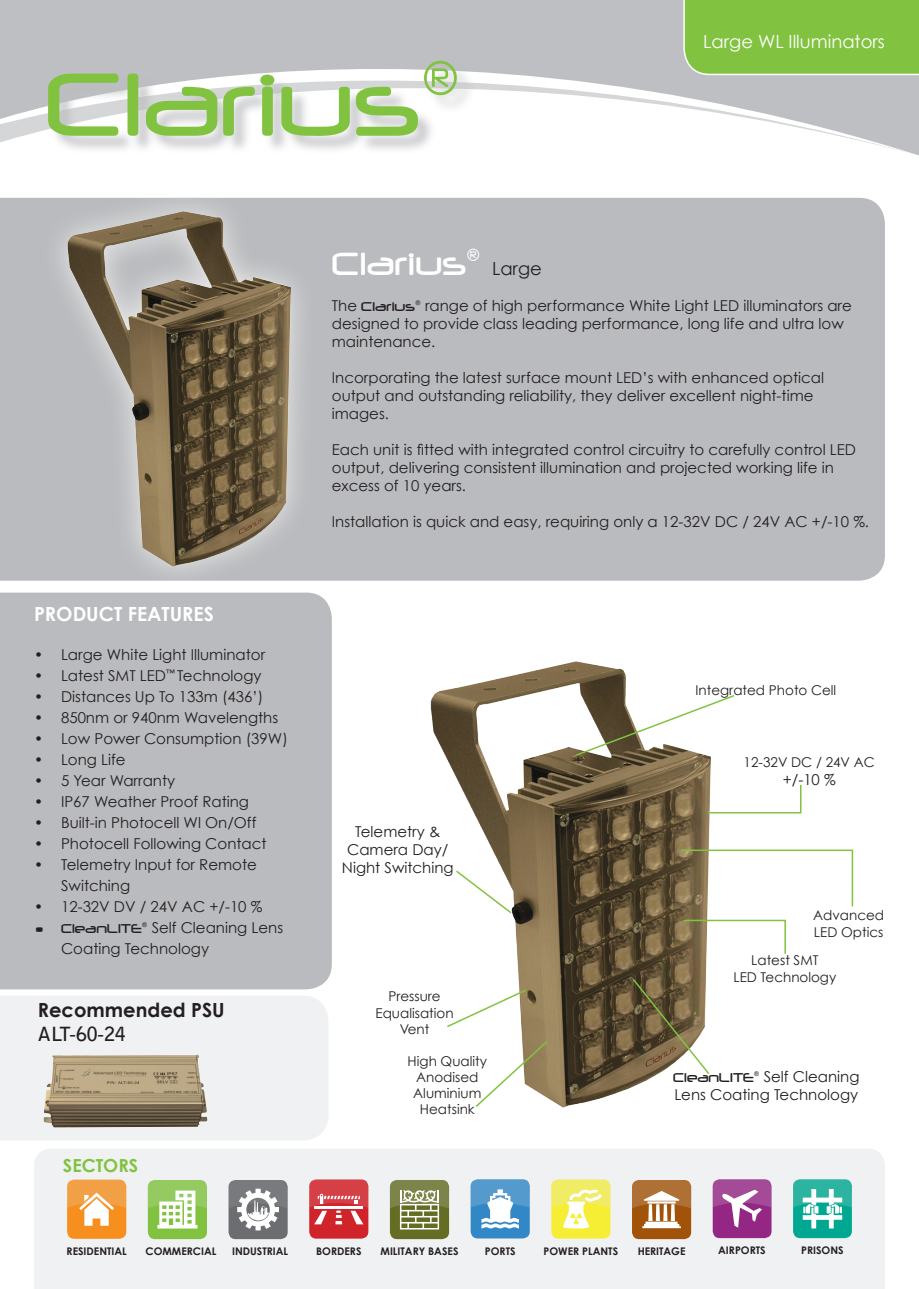
<style>
.page{position:relative;width:919px;height:1289px;background:#fff}
.page>*{position:absolute;margin:0;border:0;box-sizing:border-box;transform-origin:0 0}
.t1{font:104.55px "Neuropol";color:#81c340}
.t2{font:37.5px "Neuropol";color:#fff}
.t3{font:700 19.5px "Century Gothic";color:#fff}
.t4{font:700 19.5px "Century Gothic";color:#231f20}
.t5{font:700 19.5px "Bell Gothic BT";color:#231f20}
.t6{font:18px "Century Gothic";color:#fff}
.t7{font:700 18px "Century Gothic";color:#81c340}
.t8{font:18px "Century Gothic";color:#231f20}
.t9{font:15px/18px "Century Gothic";color:#231f20}
.t10{font:13.5px/16.2px "Century Gothic";color:#231f20;text-align:center}
.t11{font:700 10.5px "Century Gothic";color:#231f20}
.s1{font-family:"Neuropol"}
</style>
<div class="page">
<img style="left:430px;top:661px;width:280px;height:445px">
<div style="left:0;top:198px;width:884px;height:382px;background:#babbbe"></div>
<div style="left:0;top:592px;width:332px;height:397px;background:#babbbe"></div>
<svg style="left:574px;top:693px;width:161px;height:64px"></svg>
<svg style="left:474px;top:1039px;width:74px;height:68px"></svg>
<svg style="left:631px;top:977px;width:79px;height:98px"></svg>
<svg style="left:681px;top:918px;width:105px;height:37px"></svg>
<svg style="left:679px;top:848px;width:174px;height:59px"></svg>
<svg style="left:706px;top:783px;width:96px;height:31px"></svg>
<svg style="left:445px;top:988px;width:83px;height:40px"></svg>
<svg style="left:454px;top:869px;width:59px;height:45px"></svg>
<div style="left:41px;top:186px;width:276px;height:405px;background:#fff;opacity:.75"></div>
<img style="left:67px;top:212px;width:223px;height:354px">
<svg style="left:0;top:0;width:918px;height:155px;fill:#bebfc2"></svg>
<div style="left:50px;top:63px;width:425px;height:92px;background:#bcbdc0;opacity:.75"></div>
<div style="left:682px;top:0;width:236px;height:76px;background:#81c340"></div>
<div style="left:34px;top:1149px;width:850px;height:139px;background:#f0f1f2"></div>
<div style="left:67px;top:1179px;width:59px;height:59px;background:#f68f1e;border-radius:7px"></div>
<svg style="left:67px;top:1179px;width:60px;height:46px"></svg>
<div style="left:148px;top:1179px;width:59px;height:60px;background:#81c340;border-radius:7px"></div>
<svg style="left:148px;top:1179px;width:59px;height:49px"></svg>
<div style="left:228px;top:1179px;width:60px;height:60px;background:#6c6d70;border-radius:7px"></div>
<svg style="left:228px;top:1179px;width:60px;height:51px"></svg>
<div style="left:309px;top:1179px;width:59px;height:59px;background:#d1232a;border-radius:7px"></div>
<svg style="left:309px;top:1179px;width:59px;height:45px"></svg>
<div style="left:390px;top:1179px;width:59px;height:60px;background:#646d23;border-radius:7px"></div>
<svg style="left:390px;top:1179px;width:59px;height:50px"></svg>
<div style="left:470px;top:1179px;width:59px;height:59px;background:#3288c7;border-radius:7px"></div>
<svg style="left:470px;top:1179px;width:60px;height:49px"></svg>
<div style="left:551px;top:1179px;width:59px;height:59px;background:#f5ee35;border-radius:7px"></div>
<svg style="left:551px;top:1179px;width:59px;height:49px"></svg>
<div style="left:632px;top:1179px;width:59px;height:60px;background:#a15309;border-radius:7px"></div>
<svg style="left:632px;top:1179px;width:59px;height:49px"></svg>
<div style="left:793px;top:1179px;width:58px;height:59px;background:#00a891;border-radius:7px"></div>
<svg style="left:793px;top:1179px;width:59px;height:49px"></svg>
<div style="left:712px;top:1179px;width:59px;height:59px;background:#942684;border-radius:7px"></div>
<svg style="left:712px;top:1179px;width:59px;height:48px"></svg>
<div style="left:0;top:996px;width:328px;height:144px;background:#f0f1f2"></div>
<img style="left:43px;top:1054px;width:164px;height:73px">
<p class="t1" style="left:46px;top:49px;width:415px">Clarius<sup>®</sup></p>
<p class="t6" style="left:703px;top:30px;width:183px">Large WL Illuminators</p>
<p class="t3" style="left:34px;top:601px;width:181px">PRODUCT FEATURES</p>
<p class="t9" style="left:34px;top:645px;width:233px">• Large White Light Illuminator</p>
<p class="t9" style="left:34px;top:666px;width:229px">• Latest SMT LED<sup>™</sup> Technology</p>
<p class="t9" style="left:34px;top:687px;width:231px">• Distances Up To 133m (436’)</p>
<p class="t9" style="left:34px;top:708px;width:246px">• 850nm or 940nm Wavelengths</p>
<p class="t9" style="left:34px;top:729px;width:255px">• Low Power Consumption (39W)</p>
<p class="t9" style="left:34px;top:750px;width:93px">• Long Life</p>
<p class="t9" style="left:34px;top:771px;width:143px">• 5 Year Warranty</p>
<p class="t9" style="left:34px;top:792px;width:216px">• IP67 Weather Proof Rating</p>
<p class="t9" style="left:34px;top:813px;width:224px">• Built-in Photocell Wl On/Off</p>
<p class="t9" style="left:34px;top:834px;width:234px">• Photocell Following Contact</p>
<p class="t9" style="left:61px;top:853px;width:197px;line-height:21px;text-indent:-27px">• Telemetry Input for Remote<br>Switching</p>
<p class="t9" style="left:34px;top:897px;width:230px">• 12-32V DV / 24V AC +/-10 %</p>
<p class="t9" style="left:61px;top:916px;width:224px;line-height:21px;text-indent:-27px"><span class="s1">• CleanLITE</span><sup>®</sup> Self Cleaning Lens<br>Coating Technology</p>
<p class="t4" style="left:38px;top:997px;width:188px">Recommended PSU</p>
<p class="t5" style="left:38px;top:1020px;width:89px">ALT-60-24</p>
<p class="t7" style="left:63px;top:1154px;width:77px">SECTORS</p>
<p class="t2" style="left:332px;top:244px;width:150px">Clarius<sup>®</sup></p>
<p class="t8" style="left:492px;top:257px;width:51px">Large</p>
<p class="t9" style="left:332px;top:296px;width:521px">The <span class="s1">Clarius</span><sup>®</sup> range of high performance White Light LED illuminators are designed to provide class leading performance, long life and ultra low maintenance.</p>
<p class="t9" style="left:332px;top:368px;width:493px">Incorporating the latest surface mount LED’s with enhanced optical output and outstanding reliability, they deliver excellent night-time images.</p>
<p class="t9" style="left:332px;top:440px;width:525px">Each unit is fitted with integrated control circuitry to carefully control LED output, delivering consistent illumination and projected working life in excess of 10 years.</p>
<p class="t9" style="left:332px;top:512px;width:538px">Installation is quick and easy, requiring only a 12-32V DC / 24V AC +/-10 %.</p>
<p class="t10" style="left:695px;top:681px;width:142px">Integrated Photo Cell</p>
<p class="t9" style="left:342px;top:822px;width:113px;text-align:center">Telemetry &amp;<br>Camera Day/<br>Night Switching</p>
<p class="t10" style="left:375px;top:988px;width:80px">Pressure<br>Equalisation<br>Vent</p>
<p class="t10" style="left:407px;top:1052px;width:81px">High Quality<br>Anodised<br>Aluminium<br>Heatsink</p>
<p class="t10" style="left:743px;top:753px;width:133px">12-32V DC / 24V AC</p>
<p class="t9" style="left:782px;top:770px;width:55px">+/-10 %</p>
<p class="t10" style="left:813px;top:907px;width:72px;text-align:left">Advanced<br>LED Optics</p>
<p class="t10" style="left:751px;top:952px;width:69px">Latest SMT</p>
<p class="t10" style="left:733px;top:968px;width:104px">LED Technology</p>
<p class="t9" style="left:673px;top:1066px;width:188px"><span class="s1">CleanLITE</span><sup>®</sup> Self Cleaning<br>Lens Coating Technology</p>
<p class="t11" style="left:67px;top:1244px;width:62px">RESIDENTIAL</p>
<p class="t11" style="left:145px;top:1244px;width:72px">COMMERCIAL</p>
<p class="t11" style="left:232px;top:1244px;width:58px">INDUSTRIAL</p>
<p class="t11" style="left:316px;top:1244px;width:47px">BORDERS</p>
<p class="t11" style="left:380px;top:1244px;width:79px">MILITARY BASES</p>
<p class="t11" style="left:485px;top:1244px;width:32px">PORTS</p>
<p class="t11" style="left:543px;top:1244px;width:76px">POWER PLANTS</p>
<p class="t11" style="left:637px;top:1244px;width:49px">HERITAGE</p>
<p class="t11" style="left:718px;top:1243px;width:49px">AIRPORTS</p>
<p class="t11" style="left:801px;top:1243px;width:44px">PRISONS</p>
</div>
